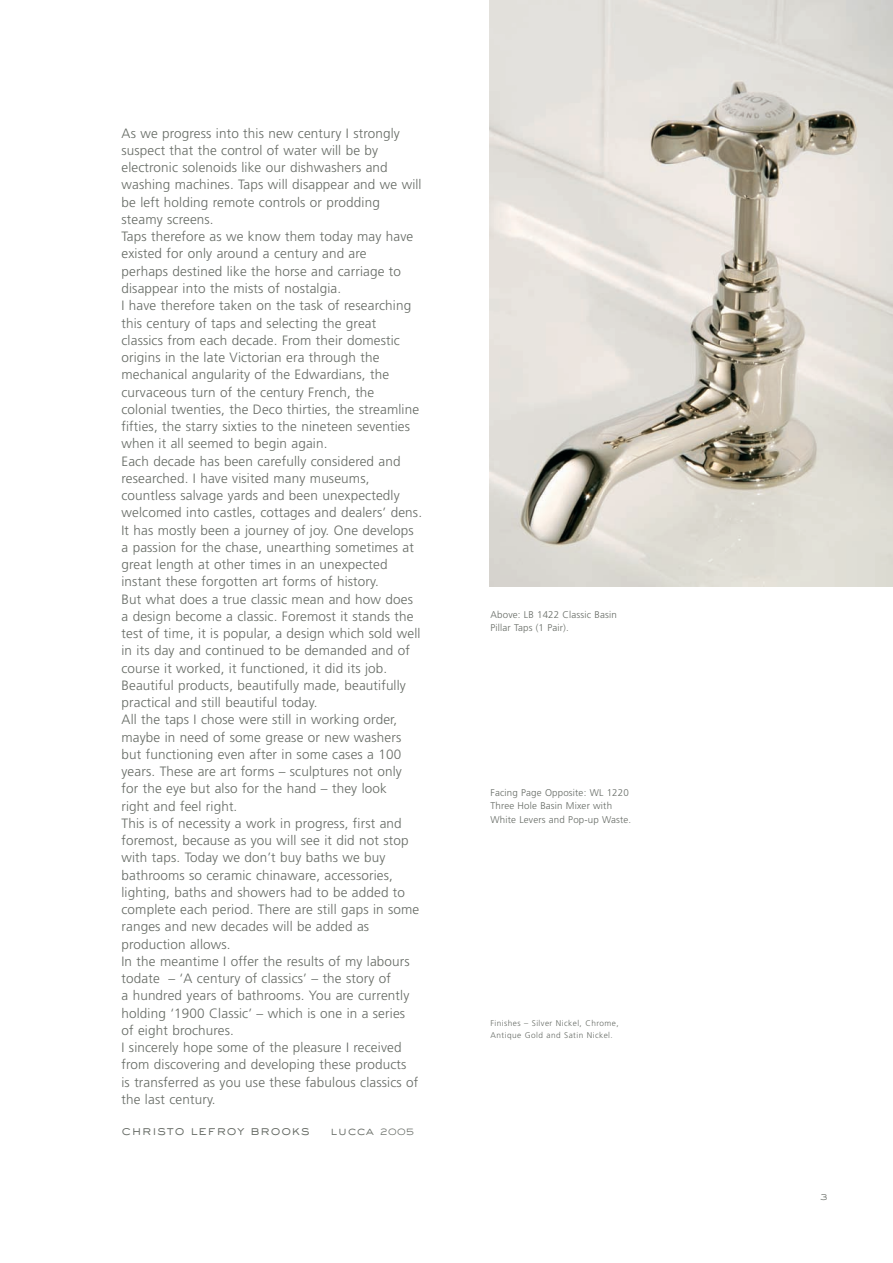
<style>
.page{position:relative;width:893px;height:1263px;background:#fff}
.page>*{position:absolute;margin:0;border:0;box-sizing:border-box;transform-origin:0 0}
.t1{font:300 13.5px/17.2px "Frutiger";letter-spacing:.01em;color:#666b65}
.t2{font:300 13.2px "AT Sackers Gothic";letter-spacing:.02em;color:#666b65}
.t3{font:300 12px "AT Sackers Gothic";letter-spacing:.02em;color:#666b65}
.t4{font:300 9.75px/13.5px "Frutiger";letter-spacing:.015em;color:#666b65}
.t5{font:300 9px "AT Sackers Gothic";color:#666b65}
.t6{font:300 8.25px/12px "Frutiger";letter-spacing:.055em;color:#666b65}
.s1{font-size:9.75px}
</style>
<div class="page">
<img style="left:489px;top:0;width:404px;height:587px">
<p class="t1" style="left:122px;top:125px;width:302px">As we progress into this new century I strongly suspect that the control of water will be by electronic solenoids like our dishwashers and washing machines. Taps will disappear and we will be left holding remote controls or prodding steamy screens.<br>Taps therefore as we know them today may have existed for only around a century and are<br>perhaps destined like the horse and carriage to disappear into the mists of nostalgia.<br>I have therefore taken on the task of researching this century of taps and selecting the great<br>classics from each decade. From their domestic origins in the late Victorian era through the mechanical angularity of the Edwardians, the curvaceous turn of the century French, the colonial twenties, the Deco thirties, the streamline fifties, the starry sixties to the nineteen seventies when it all seemed to begin again.<br>Each decade has been carefully considered and researched. I have visited many museums, countless salvage yards and been unexpectedly welcomed into castles, cottages and dealers’ dens.<br>It has mostly been a journey of joy. One develops a passion for the chase, unearthing sometimes at great length at other times in an unexpected instant these forgotten art forms of history.<br>But what does a true classic mean and how does a design become a classic. Foremost it stands the test of time, it is popular, a design which sold well in its day and continued to be demanded and of course it worked, it functioned, it did its job.<br>Beautiful products, beautifully made, beautifully practical and still beautiful today.<br>All the taps I chose were still in working order, maybe in need of some grease or new washers but functioning even after in some cases a 100 years. These are art forms – sculptures not only<br>for the eye but also for the hand – they look<br>right and feel right.<br>This is of necessity a work in progress, first and foremost, because as you will see it did not stop with taps. Today we don’t buy baths we buy bathrooms so ceramic chinaware, accessories, lighting, baths and showers had to be added to complete each period. There are still gaps in some ranges and new decades will be added as production allows.<br>In the meantime I offer the results of my labours todate – ‘A century of classics’ – the story of<br>a hundred years of bathrooms. You are currently holding ‘1900 Classic’ – which is one in a series<br>of eight brochures.<br>I sincerely hope some of the pleasure I received from discovering and developing these products<br>is transferred as you use these fabulous classics of the last century.</p>
<p class="t2" style="left:122px;top:1125px;width:190px">christo lefroy brooks</p>
<p class="t3" style="left:331px;top:1125px;width:85px">lucca <span class="s1">2005</span></p>
<p class="t4" style="left:490px;top:608px;width:128px">Above: LB 1422 Classic Basin<br>Pillar Taps (1 Pair).</p>
<p class="t4" style="left:490px;top:786px;width:142px">Facing Page Opposite: WL 1220<br>Three Hole Basin Mixer with<br>White Levers and Pop-up Waste.</p>
<p class="t6" style="left:490px;top:1017px;width:130px">Finishes – Silver Nickel, Chrome,<br>Antique Gold and Satin Nickel.</p>
<p class="t5" style="left:820px;top:1193px;width:10px">3</p>
</div>
